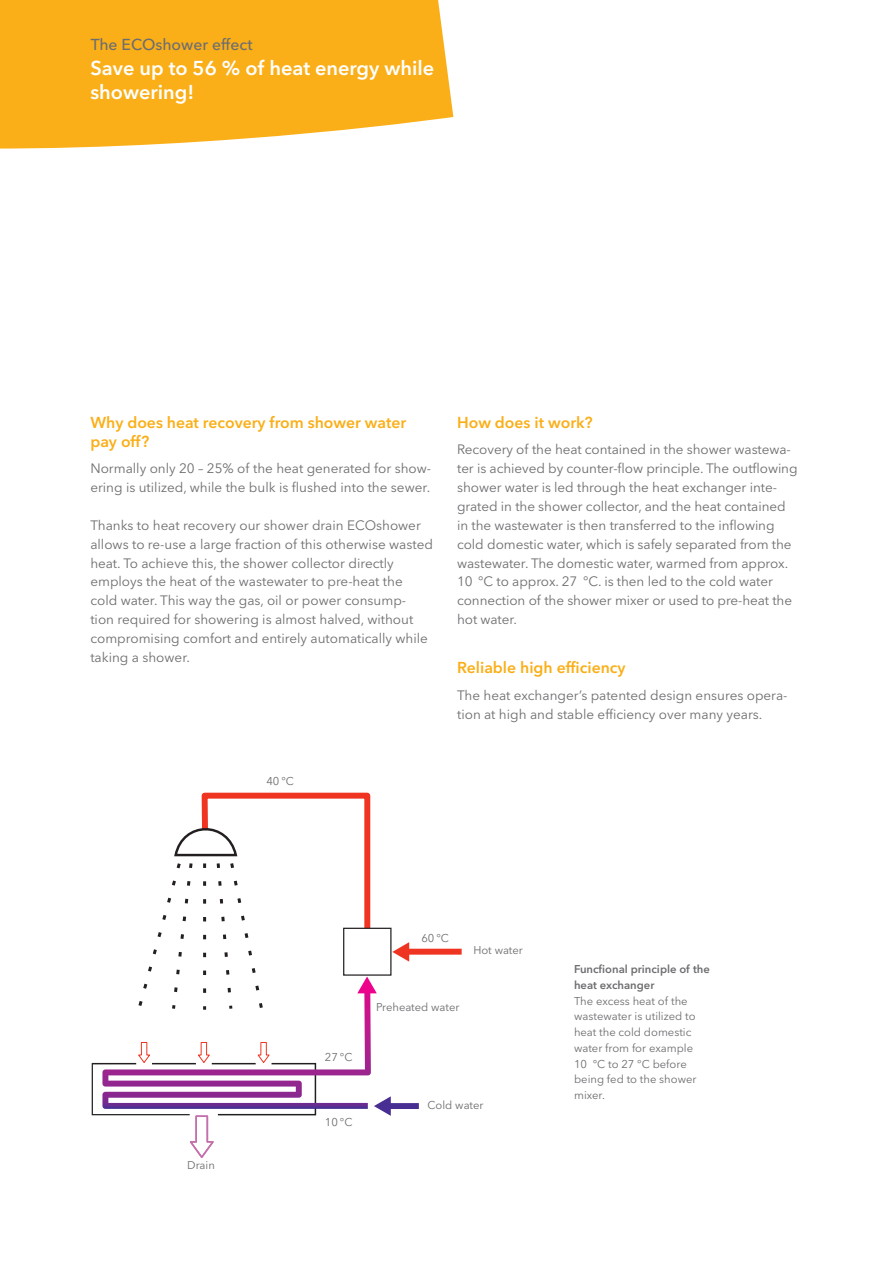
<style>
.page{position:relative;width:893px;height:1263px;background:#fff}
.page>*{position:absolute;margin:0;border:0;box-sizing:border-box;transform-origin:0 0}
.t1{font:600 19.95px/24px "Avenir Next LT Pro";color:#fff}
.t2{font:600 15.75px/18.9px "Avenir Next LT Pro";color:#faaf18}
.t3{font:500 15.75px "Avenir Next LT Pro";color:#6c6d70}
.t4{font:13.5px/18.9px "Avenir Next LT Pro";letter-spacing:-.005em;color:#6c6d70}
.t5{font:11.25px/15.8px "Avenir Next LT Pro";color:#6c6d70}
.t6{font:600 11.25px/15.8px "Avenir Next LT Pro";color:#6c6d70}
</style>
<div class="page">
<svg style="left:0;top:0;width:453px;height:149px;background:#fab62c"></svg>
<div style="left:400px;top:949px;width:62px;height:5px;background:#ef3522"></div>
<svg style="left:91px;top:792px;width:318px;height:366px"></svg>
<hr style="left:383px;top:1104px;width:36px;height:3px;background:#482e92">
<p class="t3" style="left:91px;top:35px;width:163px">The ECOshower effect</p>
<h1 class="t1" style="left:90px;top:56px;width:345px">Save up to 56 % of heat energy while showering!</h1>
<p class="t2" style="left:90px;top:413px;width:317px">Why does heat recovery from shower water pay off?</p>
<p class="t4" style="left:90px;top:459px;width:342px">Normally only 20 – 25% of the heat generated for show&shy;ering is utilized, while the bulk is flushed into the sewer.</p>
<p class="t4" style="left:90px;top:515px;width:344px">Thanks to heat recovery our shower drain ECOshower allows to re-use a large fraction of this otherwise wasted heat. To achieve this, the shower collector directly employs the heat of the wastewater to pre-heat the cold water. This way the gas, oil or power consump&shy;tion required for showering is almost halved, without compromising comfort and entirely automatically while taking a shower.</p>
<p class="t5" style="left:266px;top:773px;width:29px">40 °C</p>
<p class="t2" style="left:457px;top:413px;width:137px">How does it work?</p>
<p class="t4" style="left:457px;top:440px;width:342px">Recovery of the heat contained in the shower wastewa&shy;ter is achieved by counter-flow principle. The outflowing shower water is led through the heat exchanger inte&shy;grated in the shower collector, and the heat contained in the wastewater is then transferred to the inflowing cold domestic water, which is safely separated from the wastewater. The domestic water, warmed from approx.<br>10 °C to approx. 27 °C. is then led to the cold water connection of the shower mixer or used to pre-heat the hot water.</p>
<p class="t2" style="left:457px;top:658px;width:170px">Reliable high efficiency</p>
<p class="t4" style="left:457px;top:686px;width:332px">The heat exchanger’s patented design ensures opera&shy;tion at high and stable efficiency over many years.</p>
<p class="t5" style="left:421px;top:930px;width:29px">60 °C</p>
<p class="t5" style="left:473px;top:942px;width:51px">Hot water</p>
<p class="t5" style="left:187px;top:1157px;width:29px">Drain</p>
<p class="t5" style="left:325px;top:1049px;width:29px">27 °C</p>
<p class="t5" style="left:325px;top:1114px;width:29px">10 °C</p>
<p class="t5" style="left:376px;top:999px;width:85px">Preheated water</p>
<p class="t5" style="left:428px;top:1097px;width:57px">Cold water</p>
<p class="t6" style="left:574px;top:961px;width:137px">Funcfional principle of the heat exchanger</p>
<p class="t5" style="left:574px;top:993px;width:124px">The excess heat of the wastewater is utilized to heat the cold domestic water from for example<br>10 °C to 27 °C before being fed to the shower mixer.</p>
</div>
